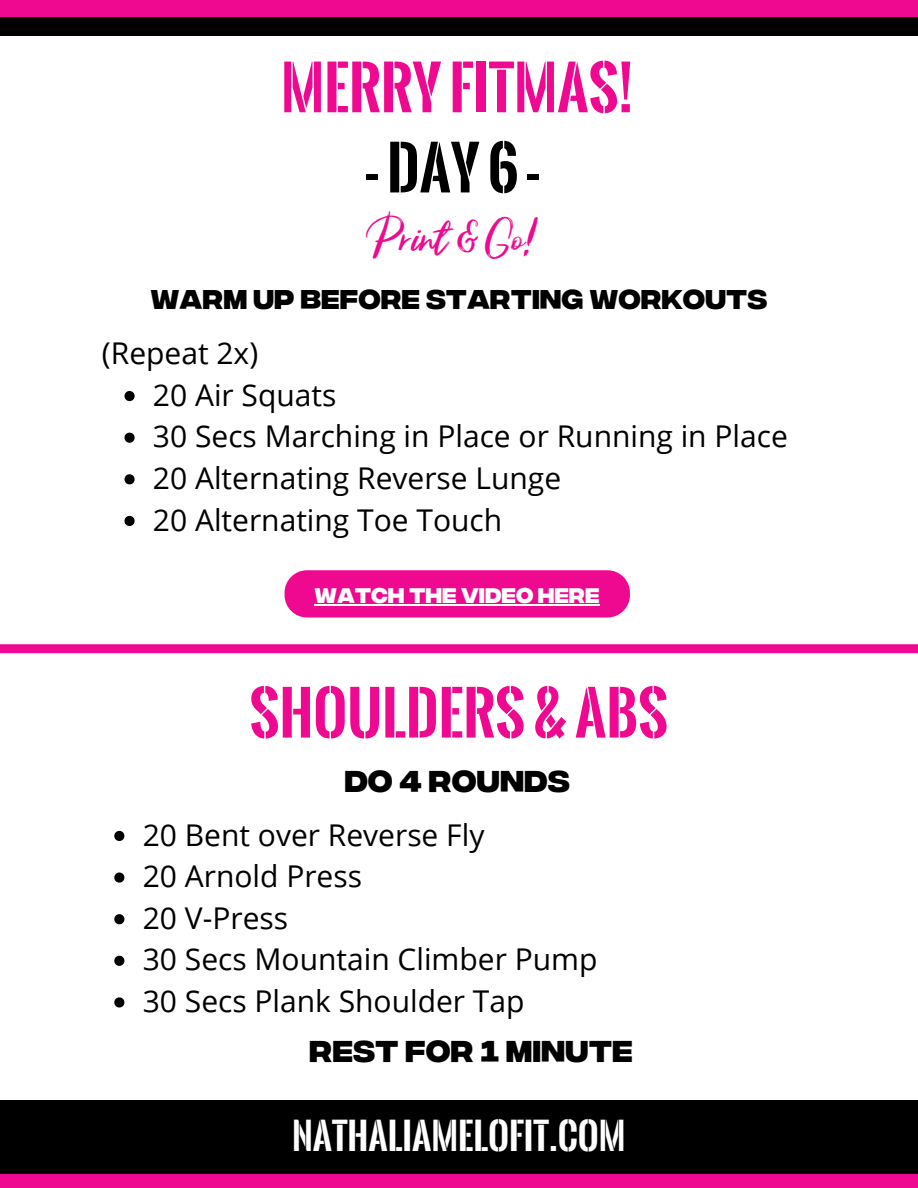
<style>
.page{position:relative;width:918px;height:1188px;background:#fff}
.page>*{position:absolute;margin:0;border:0;box-sizing:border-box;transform-origin:0 0}
.t1{font:700 58.35px "Oswald Stencil";color:#ef0990}
.t2{font:700 58.35px "Oswald Stencil";color:#000}
.t3{font:47.25px "Little Bestseller";color:#ef0990}
.t4{font:700 36px "Oswald Stencil";color:#fff}
.t5{font:30px/41.7px "Open Sans";color:#000}
.t6{font:700 30px "Integral CF";color:#000}
.t7{font:700 27px "Integral CF";color:#000}
.t8{font:700 21px "Integral CF";color:#fff}
</style>
<div class="page">
<div style="left:0;top:0;width:918px;height:35px;background:#000"></div>
<div style="left:0;top:0;width:918px;height:17px;background:#ef0990"></div>
<div style="left:0;top:1173px;width:918px;height:15px;background:#ef0990"></div>
<div style="left:0;top:1100px;width:918px;height:73px;background:#000"></div>
<div style="left:0;top:644px;width:918px;height:9px;background:#ef0990"></div>
<svg style="left:124px;top:391px;width:11px;height:10px"></svg>
<svg style="left:124px;top:433px;width:11px;height:10px"></svg>
<svg style="left:124px;top:474px;width:11px;height:10px"></svg>
<svg style="left:124px;top:516px;width:11px;height:10px"></svg>
<div style="left:285px;top:570px;width:345px;height:48px;background:#ef0990;border-radius:22px"></div>
<hr style="left:314px;top:604px;width:286px;height:1px;background:#fff">
<svg style="left:114px;top:831px;width:10px;height:10px"></svg>
<svg style="left:114px;top:873px;width:10px;height:10px"></svg>
<svg style="left:114px;top:914px;width:10px;height:10px"></svg>
<svg style="left:114px;top:956px;width:10px;height:10px"></svg>
<svg style="left:114px;top:997px;width:10px;height:11px"></svg>
<h1 class="t1" style="left:281px;top:45px;width:353px">MERRY FITMAS!</h1>
<h1 class="t2" style="left:366px;top:125px;width:175px">- DAY 6 -</h1>
<h2 class="t3" style="left:378px;top:210px;width:159px">Print &amp; Go!</h2>
<p class="t7" style="left:151px;top:280px;width:618px">WARM UP BEFORE STARTING WORKOUTS</p>
<p class="t5" style="left:102px;top:332px;width:158px">(Repeat 2x)</p>
<p class="t5" style="left:153px;top:373px;width:636px">20 Air Squats<br>30 Secs Marching in Place or Running in Place<br>20 Alternating Reverse Lunge<br>20 Alternating Toe Touch</p>
<p class="t8" style="left:314px;top:580px;width:287px">WATCH THE VIDEO HERE</p>
<h1 class="t1" style="left:249px;top:670px;width:420px">SHOULDERS &amp; ABS</h1>
<p class="t6" style="left:344px;top:760px;width:227px">DO 4 ROUNDS</p>
<p class="t5" style="left:143px;top:813px;width:456px">20 Bent over Reverse Fly<br>20 Arnold Press<br>20 V-Press<br>30 Secs Mountain Climber Pump<br>30 Secs Plank Shoulder Tap</p>
<p class="t6" style="left:309px;top:1030px;width:325px">REST FOR 1 MINUTE</p>
<p class="t4" style="left:292px;top:1109px;width:335px">NATHALIAMELOFIT.COM</p>
</div>
